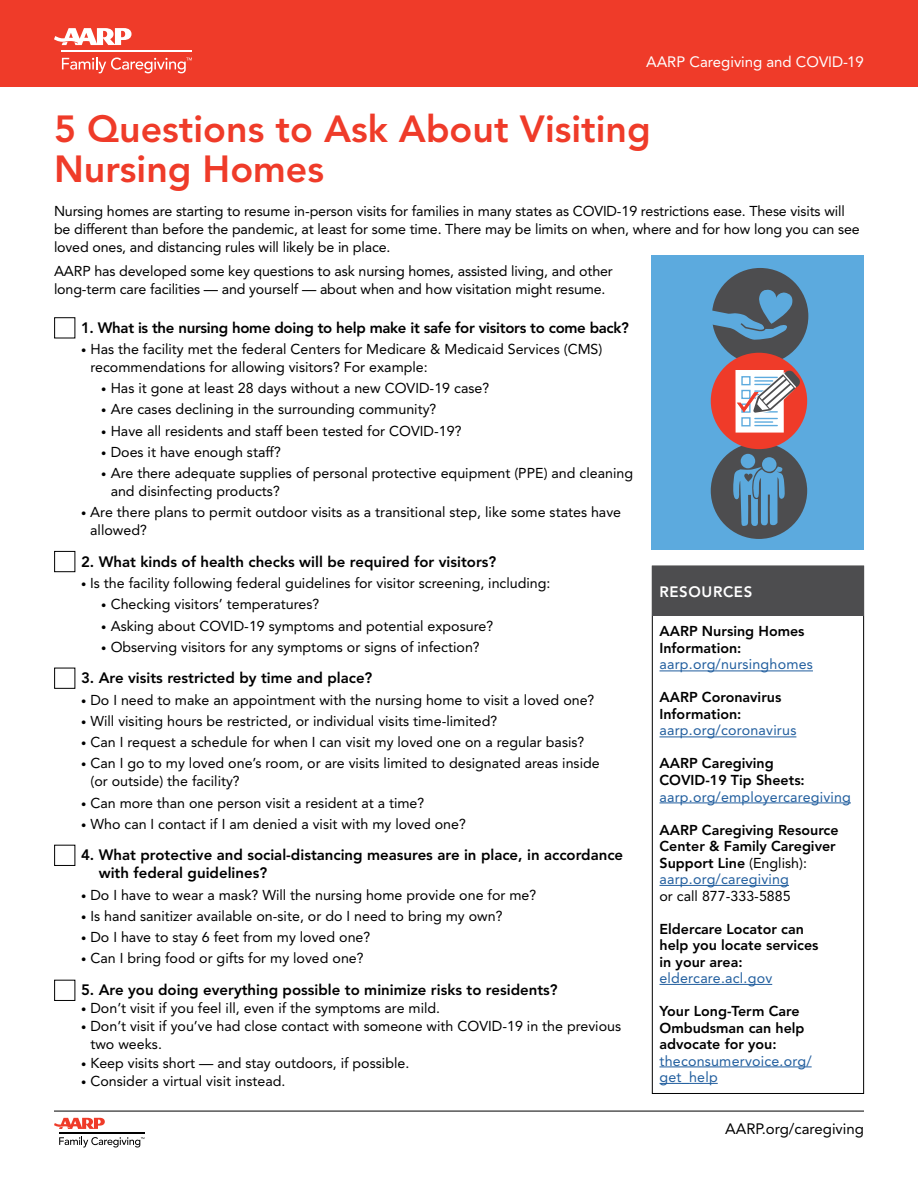
<style>
.page{position:relative;width:918px;height:1188px;background:#fff}
.page>*{position:absolute;margin:0;border:0;box-sizing:border-box;transform-origin:0 0}
.t1{font:800 37.5px/40.5px "Avenir LT";color:#ef3b29}
.t2{font:800 15px/18px "Avenir LT";color:#000}
.t3{font:800 15px "Avenir LT";letter-spacing:-.02em;color:#000}
.t4{font:15px "Avenir LT";color:#fff}
.t5{font:15px "Avenir LT";color:#000}
.t6{font:800 15px "Avenir LT";letter-spacing:.04em;color:#fff}
.t7{font:14.25px/18px "Avenir LT";color:#000}
.t8{font:800 14.25px/16.5px "Avenir LT";color:#000}
.t9{font:14.25px/16.5px "Avenir LT";letter-spacing:.015em;color:#215e9e}
.s1{font-size:10.5px}
.s2{font-weight:400}
.s3{font-weight:400;color:#215e9e}
</style>
<div class="page">
<div style="left:0;top:0;width:918px;height:86px;background:#ef3b29"></div>
<svg style="left:54px;top:28px;width:78px;height:17px"></svg>
<hr style="left:62px;top:51px;width:130px;height:1px;background:#fff">
<svg style="left:62px;top:57px;width:130px;height:16px"></svg>
<svg style="left:54px;top:1118px;width:51px;height:11px"></svg>
<hr style="left:59px;top:1133px;width:85px;height:1px;background:#000">
<svg style="left:59px;top:1137px;width:85px;height:11px"></svg>
<div style="left:652px;top:566px;width:212px;height:528px;border:1px solid #000"></div>
<hr style="left:54px;top:1111px;width:810px;height:1px;background:#000">
<div style="left:54px;top:317px;width:21px;height:21px;border:1px solid #000"></div>
<div style="left:54px;top:551px;width:21px;height:21px;border:1px solid #000"></div>
<div style="left:54px;top:668px;width:21px;height:21px;border:1px solid #000"></div>
<div style="left:54px;top:845px;width:21px;height:21px;border:1px solid #000"></div>
<div style="left:54px;top:980px;width:21px;height:21px;border:1px solid #000"></div>
<div style="left:651px;top:255px;width:213px;height:295px;background:#5caade"></div>
<div style="left:711px;top:443px;width:96px;height:96px;background:#4d4d4f;border-radius:50%"></div>
<div style="left:741px;top:454px;width:14px;height:14px;background:#5caade;border-radius:50%"></div>
<div style="left:762px;top:457px;width:15px;height:15px;background:#5caade;border-radius:50%"></div>
<svg style="left:733px;top:467px;width:52px;height:59px"></svg>
<div style="left:712px;top:268px;width:96px;height:96px;background:#4d4d4f;border-radius:50%"></div>
<svg style="left:712px;top:289px;width:81px;height:51px"></svg>
<div style="left:711px;top:353px;width:96px;height:96px;background:#ef3b29;border-radius:50%"></div>
<div style="left:736px;top:370px;width:48px;height:63px;background:#fff"></div>
<svg style="left:737px;top:370px;width:64px;height:57px"></svg>
<hr style="left:660px;top:671px;width:153px;height:1px;background:#215e9e">
<hr style="left:660px;top:737px;width:136px;height:1px;background:#215e9e">
<hr style="left:660px;top:803px;width:191px;height:1px;background:#215e9e">
<hr style="left:660px;top:885px;width:129px;height:1px;background:#215e9e">
<hr style="left:660px;top:984px;width:112px;height:1px;background:#215e9e">
<hr style="left:660px;top:1067px;width:152px;height:1px;background:#215e9e">
<hr style="left:660px;top:1083px;width:58px;height:1px;background:#215e9e">
<div style="left:652px;top:566px;width:212px;height:49px;background:#4d4d4f"></div>
<p class="t4" style="left:646px;top:53px;width:219px">AARP Caregiving and COVID-19</p>
<h1 class="t1" style="left:54px;top:109px;width:598px">5 Questions to Ask About Visiting<br>Nursing Homes</h1>
<p class="t7" style="left:54px;top:202px;width:807px">Nursing homes are starting to resume in-person visits for families in many states as COVID-19 restrictions ease. These visits will be different than before the pandemic, at least for some time. There may be limits on when, where and for how long you can see loved ones, and distancing rules will likely be in place.</p>
<p class="t7" style="left:54px;top:263px;width:560px">AARP has developed some key questions to ask nursing homes, assisted living, and other long-term care facilities — and yourself — about when and how visitation might resume.</p>
<p class="t3" style="left:81px;top:319px;width:550px">1. What is the nursing home doing to help make it safe for visitors to come back?</p>
<p class="t7" style="left:90px;top:340px;width:514px;text-indent:-9px"><span class="s1">•</span> Has the facility met the federal Centers for Medicare &amp; Medicaid Services (CMS) recommendations for allowing visitors? For example:</p>
<p class="t7" style="left:101px;top:379px;width:390px"><span class="s1">•</span> Has it gone at least 28 days without a new COVID-19 case?</p>
<p class="t7" style="left:101px;top:401px;width:337px"><span class="s1">•</span> Are cases declining in the surrounding community?</p>
<p class="t7" style="left:101px;top:422px;width:362px"><span class="s1">•</span> Have all residents and staff been tested for COVID-19?</p>
<p class="t7" style="left:101px;top:443px;width:181px"><span class="s1">•</span> Does it have enough staff?</p>
<p class="t7" style="left:111px;top:464px;width:524px;text-indent:-9px"><span class="s1">•</span> Are there adequate supplies of personal protective equipment (PPE) and cleaning and disinfecting products?</p>
<p class="t7" style="left:90px;top:504px;width:532px;text-indent:-9px"><span class="s1">•</span> Are there plans to permit outdoor visits as a transitional step, like some states have allowed?</p>
<p class="t2" style="left:81px;top:553px;width:417px">2. What kinds of health checks will be required for visitors?</p>
<p class="t7" style="left:81px;top:574px;width:471px"><span class="s1">•</span> Is the facility following federal guidelines for visitor screening, including:</p>
<p class="t7" style="left:101px;top:596px;width:220px"><span class="s1">•</span> Checking visitors’ temperatures?</p>
<p class="t7" style="left:101px;top:617px;width:394px"><span class="s1">•</span> Asking about COVID-19 symptoms and potential exposure?</p>
<p class="t7" style="left:101px;top:638px;width:380px"><span class="s1">•</span> Observing visitors for any symptoms or signs of infection?</p>
<p class="t2" style="left:81px;top:669px;width:293px">3. Are visits restricted by time and place?</p>
<p class="t7" style="left:81px;top:691px;width:515px"><span class="s1">•</span> Do I need to make an appointment with the nursing home to visit a loved one?</p>
<p class="t7" style="left:81px;top:712px;width:418px"><span class="s1">•</span> Will visiting hours be restricted, or individual visits time-limited?</p>
<p class="t7" style="left:81px;top:733px;width:505px"><span class="s1">•</span> Can I request a schedule for when I can visit my loved one on a regular basis?</p>
<p class="t7" style="left:90px;top:754px;width:511px;text-indent:-9px"><span class="s1">•</span> Can I go to my loved one’s room, or are visits limited to designated areas inside (or outside) the facility?</p>
<p class="t7" style="left:81px;top:794px;width:345px"><span class="s1">•</span> Can more than one person visit a resident at a time?</p>
<p class="t7" style="left:81px;top:815px;width:386px"><span class="s1">•</span> Who can I contact if I am denied a visit with my loved one?</p>
<p class="t2" style="left:99px;top:846px;width:526px;text-indent:-18px">4. What protective and social-distancing measures are in place, in accordance with federal guidelines?</p>
<p class="t7" style="left:81px;top:886px;width:457px"><span class="s1">•</span> Do I have to wear a mask? Will the nursing home provide one for me?</p>
<p class="t7" style="left:81px;top:907px;width:423px"><span class="s1">•</span> Is hand sanitizer available on-site, or do I need to bring my own?</p>
<p class="t7" style="left:81px;top:928px;width:291px"><span class="s1">•</span> Do I have to stay 6 feet from my loved one?</p>
<p class="t7" style="left:81px;top:949px;width:284px"><span class="s1">•</span> Can I bring food or gifts for my loved one?</p>
<p class="t2" style="left:81px;top:981px;width:478px">5. Are you doing everything possible to minimize risks to residents?</p>
<p class="t7" style="left:81px;top:999px;width:361px"><span class="s1">•</span> Don’t visit if you feel ill, even if the symptoms are mild.</p>
<p class="t7" style="left:90px;top:1018px;width:532px;text-indent:-9px"><span class="s1">•</span> Don’t visit if you’ve had close contact with someone with COVID-19 in the previous two weeks.</p>
<p class="t7" style="left:81px;top:1054px;width:330px"><span class="s1">•</span> Keep visits short — and stay outdoors, if possible.</p>
<p class="t7" style="left:81px;top:1072px;width:206px"><span class="s1">•</span> Consider a virtual visit instead.</p>
<p class="t6" style="left:660px;top:583px;width:94px">RESOURCES</p>
<p class="t8" style="left:660px;top:623px;width:147px">AARP Nursing Homes<br>Information:</p>
<p class="t9" style="left:660px;top:656px;width:155px">aarp.org/nursinghomes</p>
<p class="t8" style="left:660px;top:689px;width:123px">AARP Coronavirus<br>Information:</p>
<p class="t9" style="left:660px;top:722px;width:138px">aarp.org/coronavirus</p>
<p class="t8" style="left:660px;top:755px;width:147px">AARP Caregiving<br>COVID-19 Tip Sheets:</p>
<p class="t9" style="left:660px;top:788px;width:193px">aarp.org/employercaregiving</p>
<p class="t8" style="left:660px;top:821px;width:181px">AARP Caregiving Resource<br>Center &amp; Family Caregiver<br>Support Line <span class="s2">(English): </span><span class="s3">aarp.org/caregiving</span></p>
<p class="t7" style="left:660px;top:887px;width:133px">or call 877-333-5885</p>
<p class="t8" style="left:660px;top:920px;width:161px">Eldercare Locator can help you locate services in your area:</p>
<p class="t9" style="left:660px;top:970px;width:114px">eldercare.acl.gov</p>
<p class="t8" style="left:660px;top:1003px;width:147px">Your Long-Term Care<br>Ombudsman can help advocate for you:</p>
<p class="t9" style="left:660px;top:1052px;width:154px">theconsumervoice.org/ get_help</p>
<p class="t5" style="left:725px;top:1120px;width:140px">AARP.org/caregiving</p>
</div>
